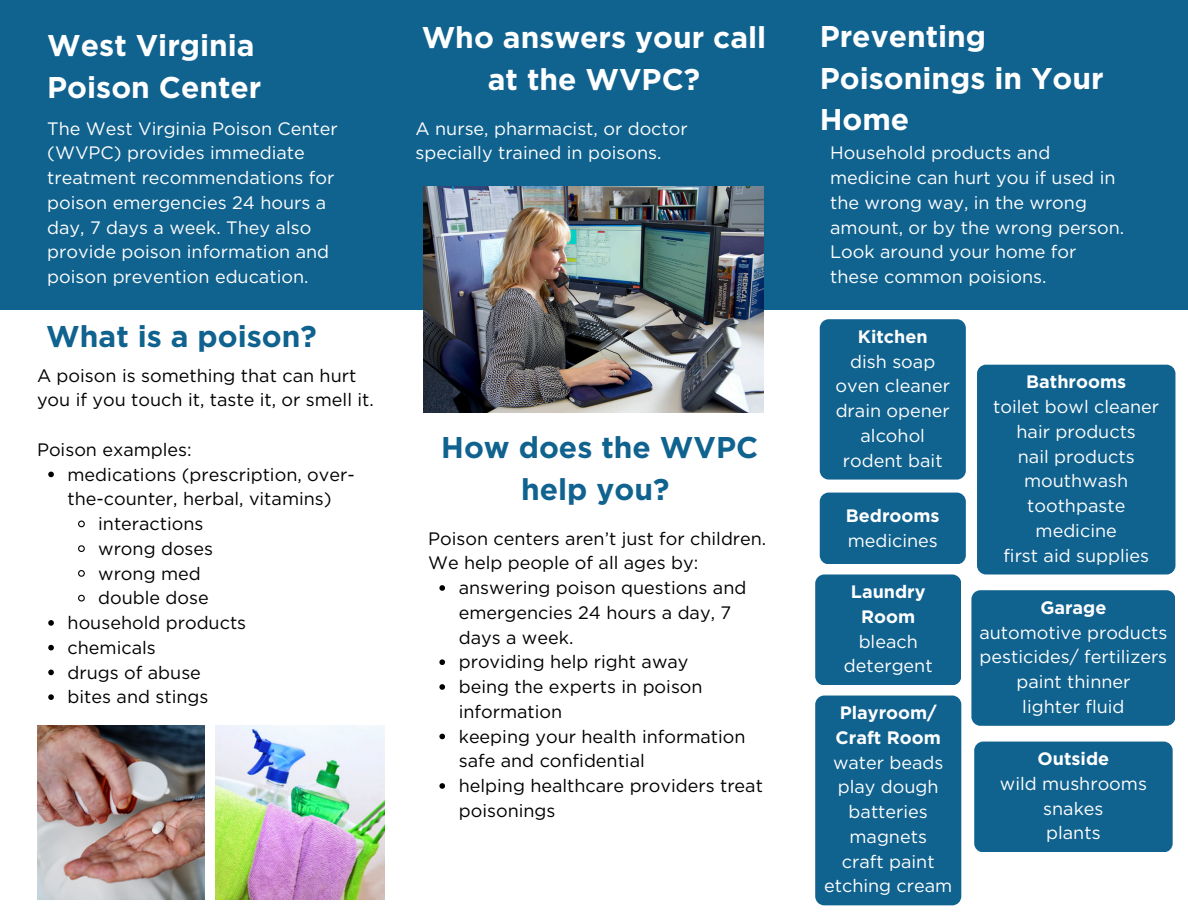
<style>
.page{position:relative;width:1188px;height:918px;background:#fff}
.page>*{position:absolute;margin:0;border:0;box-sizing:border-box;transform-origin:0 0}
.t1{font:700 30px/41.7px "Gotham";color:#fff}
.t2{font:700 30px/41.7px "Gotham";color:#10628f;text-align:center}
.t3{font:18px/24.8px "Gotham";color:#fff}
.t4{font:18px/24.8px "Gotham";color:#000}
.t5{font:700 18px/24.8px "Gotham";color:#fff;text-align:center}
</style>
<div class="page">
<img style="left:37px;top:726px;width:168px;height:173px">
<img style="left:216px;top:726px;width:169px;height:173px">
<div style="left:0;top:0;width:1188px;height:310px;background:#10628f"></div>
<div style="left:820px;top:319px;width:146px;height:161px;background:#10628f;border-radius:9px"></div>
<div style="left:977px;top:365px;width:198px;height:210px;background:#10628f;border-radius:9px"></div>
<div style="left:820px;top:493px;width:146px;height:71px;background:#10628f;border-radius:9px"></div>
<div style="left:971px;top:590px;width:204px;height:136px;background:#10628f;border-radius:9px"></div>
<div style="left:974px;top:742px;width:198px;height:110px;background:#10628f;border-radius:9px"></div>
<img style="left:424px;top:186px;width:340px;height:226px">
<div style="left:815px;top:575px;width:146px;height:110px;background:#10628f;border-radius:9px"></div>
<svg style="left:48px;top:472px;width:6px;height:5px"></svg>
<svg style="left:78px;top:520px;width:7px;height:8px"></svg>
<svg style="left:78px;top:545px;width:7px;height:7px"></svg>
<svg style="left:78px;top:570px;width:7px;height:7px"></svg>
<svg style="left:78px;top:594px;width:7px;height:8px"></svg>
<svg style="left:48px;top:620px;width:6px;height:6px"></svg>
<svg style="left:48px;top:645px;width:6px;height:5px"></svg>
<svg style="left:48px;top:670px;width:6px;height:5px"></svg>
<svg style="left:48px;top:694px;width:6px;height:6px"></svg>
<svg style="left:439px;top:585px;width:6px;height:6px"></svg>
<svg style="left:439px;top:659px;width:6px;height:6px"></svg>
<svg style="left:439px;top:684px;width:6px;height:6px"></svg>
<svg style="left:439px;top:734px;width:6px;height:5px"></svg>
<svg style="left:439px;top:783px;width:6px;height:6px"></svg>
<div style="left:815px;top:696px;width:146px;height:209px;background:#10628f;border-radius:9px"></div>
<p class="t1" style="left:47px;top:24px;width:216px">West Virginia<br>Poison Center</p>
<p class="t1" style="left:820px;top:16px;width:286px">Preventing<br>Poisonings in Your</p>
<p class="t3" style="left:47px;top:116px;width:292px">The West Virginia Poison Center</p>
<p class="t1" style="left:422px;top:17px;width:346px;text-align:center">Who answers your call at the WVPC?</p>
<p class="t3" style="left:416px;top:116px;width:274px">A nurse, pharmacist, or doctor specially trained in poisons.</p>
<p class="t1" style="left:820px;top:99px;width:91px">Home</p>
<p class="t3" style="left:47px;top:140px;width:289px">(WVPC) provides immediate treatment recommendations for poison emergencies 24 hours a day, 7 days a week. They also provide poison information and poison prevention education.</p>
<p class="t2" style="left:46px;top:315px;width:272px">What is a poison?</p>
<p class="t4" style="left:37px;top:363px;width:338px">A poison is something that can hurt you if you touch it, taste it, or smell it.</p>
<h1 class="t4" style="left:37px;top:437px;width:156px">Poison examples:</h1>
<p class="t4" style="left:68px;top:462px;width:289px">medications (prescription, over&shy;the-counter, herbal, vitamins)</p>
<p class="t4" style="left:98px;top:511px;width:107px">interactions</p>
<p class="t4" style="left:98px;top:536px;width:117px">wrong doses</p>
<p class="t4" style="left:98px;top:561px;width:104px">wrong med</p>
<p class="t4" style="left:98px;top:585px;width:112px">double dose</p>
<p class="t4" style="left:68px;top:610px;width:180px">household products</p>
<p class="t4" style="left:68px;top:635px;width:90px">chemicals</p>
<p class="t4" style="left:68px;top:660px;width:135px">drugs of abuse</p>
<p class="t4" style="left:68px;top:684px;width:142px">bites and stings</p>
<p class="t3" style="left:830px;top:140px;width:295px">Household products and medicine can hurt you if used in the wrong way, in the wrong amount, or by the wrong person.<br>Look around your home for these common poisions.</p>
<h1 class="t5" style="left:858px;top:324px;width:71px">Kitchen</h1>
<p class="t3" style="left:850px;top:349px;width:87px">dish soap</p>
<h1 class="t3" style="left:836px;top:374px;width:116px">oven cleaner</h1>
<p class="t3" style="left:836px;top:398px;width:116px">drain opener</p>
<h1 class="t3" style="left:861px;top:423px;width:66px">alcohol</h1>
<p class="t3" style="left:843px;top:448px;width:101px">rodent bait</p>
<p class="t5" style="left:1026px;top:369px;width:101px">Bathrooms</p>
<h1 class="t3" style="left:993px;top:394px;width:168px">toilet bowl cleaner</h1>
<p class="t3" style="left:1017px;top:419px;width:121px">hair products</p>
<p class="t3" style="left:1018px;top:444px;width:118px">nail products</p>
<p class="t3" style="left:1024px;top:468px;width:106px">mouthwash</p>
<p class="t3" style="left:1027px;top:493px;width:100px">toothpaste</p>
<p class="t3" style="left:1036px;top:518px;width:83px">medicine</p>
<p class="t3" style="left:1003px;top:543px;width:147px">first aid supplies</p>
<p class="t2" style="left:441px;top:427px;width:318px">How does the WVPC help you?</p>
<p class="t4" style="left:428px;top:526px;width:340px">Poison centers aren’t just for children.<br>We help people of all ages by:</p>
<p class="t4" style="left:459px;top:575px;width:289px">answering poison questions and emergencies 24 hours a day, 7 days a week.</p>
<p class="t4" style="left:459px;top:650px;width:231px">providing help right away</p>
<p class="t4" style="left:459px;top:674px;width:245px">being the experts in poison information</p>
<p class="t4" style="left:459px;top:724px;width:288px">keeping your health information safe and confidential</p>
<p class="t4" style="left:459px;top:773px;width:306px">helping healthcare providers treat poisonings</p>
<p class="t5" style="left:846px;top:503px;width:95px">Bedrooms</p>
<p class="t3" style="left:848px;top:528px;width:92px">medicines</p>
<p class="t5" style="left:851px;top:579px;width:76px">Laundry<br>Room</p>
<p class="t3" style="left:859px;top:629px;width:61px">bleach</p>
<p class="t3" style="left:844px;top:654px;width:90px">detergent</p>
<p class="t5" style="left:1040px;top:595px;width:68px">Garage</p>
<p class="t3" style="left:979px;top:620px;width:190px">automotive products</p>
<p class="t3" style="left:980px;top:644px;width:189px">pesticides/ fertilizers</p>
<p class="t3" style="left:1016px;top:669px;width:116px">paint thinner</p>
<p class="t3" style="left:1022px;top:694px;width:104px">lighter fluid</p>
<p class="t5" style="left:1038px;top:746px;width:73px">Outside</p>
<p class="t3" style="left:1000px;top:771px;width:149px">wild mushrooms</p>
<p class="t3" style="left:1043px;top:796px;width:62px">snakes</p>
<p class="t3" style="left:1046px;top:821px;width:56px">plants</p>
<p class="t5" style="left:840px;top:700px;width:98px">Playroom/</p>
<p class="t5" style="left:836px;top:725px;width:107px">Craft Room</p>
<p class="t3" style="left:833px;top:750px;width:112px">water beads</p>
<p class="t3" style="left:838px;top:775px;width:102px">play dough</p>
<p class="t3" style="left:849px;top:799px;width:81px">batteries</p>
<p class="t3" style="left:850px;top:824px;width:79px">magnets</p>
<p class="t3" style="left:842px;top:849px;width:94px">craft paint</p>
<p class="t3" style="left:824px;top:874px;width:130px">etching cream</p>
</div>
